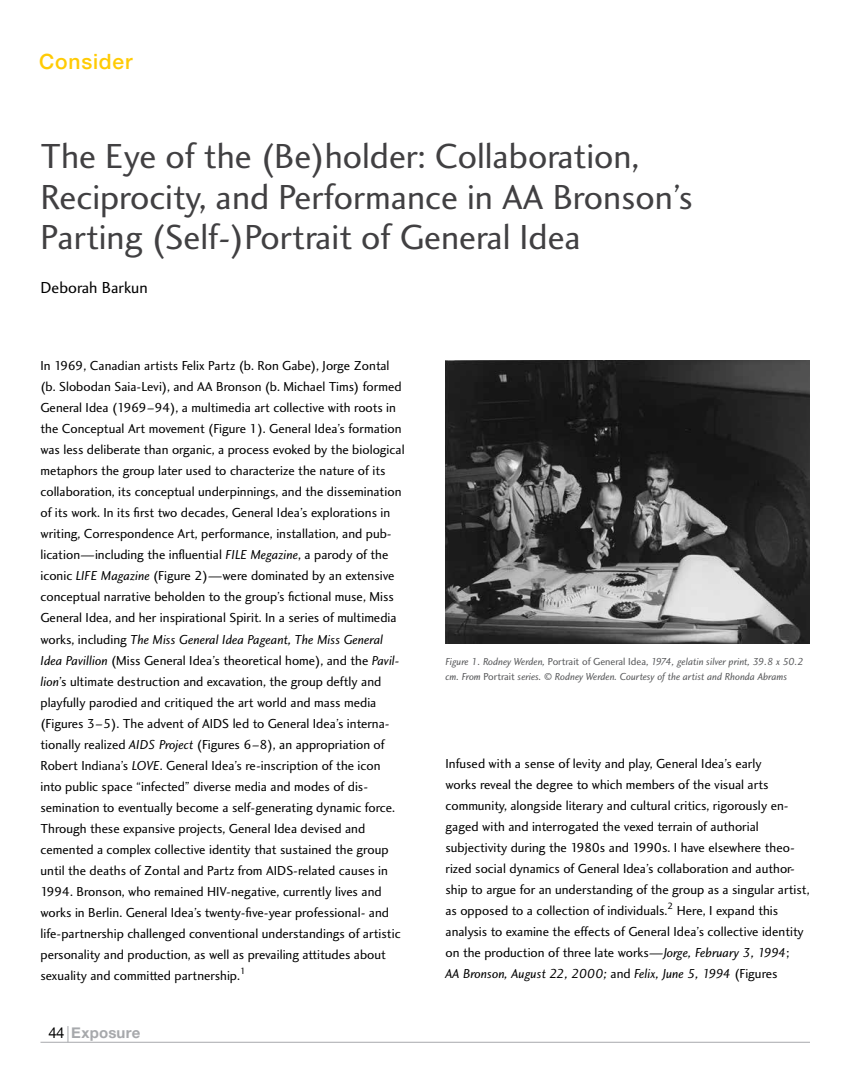
<style>
.page{position:relative;width:864px;height:1080px;background:#fff}
.page>*{position:absolute;margin:0;border:0;box-sizing:border-box;transform-origin:0 0}
.t1{font:36px/40.5px "Charlotte Sans Book Plain";color:#414042}
.t2{font:500 21px "Helvetica Neue";letter-spacing:.04em;color:#ffcb05}
.t3{font:16.5px "Charlotte Sans Book Plain";color:#000}
.t4{font:700 15px "Helvetica Neue";letter-spacing:.015em;color:#a7a9ac}
.t5{font:13.5px/21px "Charlotte Sans Book Plain";color:#000}
.t6{font:13.5px "Charlotte Sans Book Italic Plain";color:#000}
.t7{font:10.5px/15px "Charlotte Sans Book Italic Plain";color:#58595b}
.s1{font-family:"Charlotte Sans Book Italic Plain"}
.s2{font-family:"Charlotte Sans Book Plain"}
.s3{font-weight:400;color:#000}
</style>
<div class="page">
<hr style="left:40px;top:1042px;width:770px;height:1px;background:#a7a9ac">
<svg style="left:68px;top:1026px;width:1px;height:16px"></svg>
<img style="left:445px;top:361px;width:365px;height:282px">
<h2 class="t2" style="left:39px;top:45px;width:95px">Consider</h2>
<h1 class="t1" style="left:40px;top:136px;width:654px">The Eye of the (Be)holder: Collaboration,<br>Reciprocity, and Performance in AA Bronson’s<br>Parting (Self-)Portrait of General Idea</h1>
<p class="t3" style="left:40px;top:278px;width:109px">Deborah Barkun</p>
<p class="t5" style="left:40px;top:355px;width:366px">In 1969, Canadian artists Felix Partz (b. Ron Gabe), Jorge Zontal (b. Slobodan Saia-Levi), and AA Bronson (b. Michael Tims) formed General Idea (1969–94), a multimedia art collective with roots in the Conceptual Art movement (Figure 1). General Idea’s formation was less deliberate than organic, a process evoked by the biological metaphors the group later used to characterize the nature of its collaboration, its conceptual underpinnings, and the dissemination of its work. In its first two decades, General Idea’s explorations in writing, Correspondence Art, performance, installation, and pub&shy;lication—including the influential <span class="s1">FILE Megazine</span>, a parody of the iconic <span class="s1">LIFE Magazine</span> (Figure 2)—were dominated by an extensive conceptual narrative beholden to the group’s fictional muse, Miss General Idea, and her inspirational Spirit. In a series of multimedia</p>
<p class="t6" style="left:40px;top:631px;width:344px"><span class="s2">works, including</span> The Miss General Idea Pageant, The Miss General</p>
<p class="t5" style="left:40px;top:649px;width:362px"><span class="s1">Idea Pavillion</span> (Miss General Idea’s theoretical home), and the <span class="s1">Pavil&shy;lion</span>’s ultimate destruction and excavation, the group deftly and playfully parodied and critiqued the art world and mass media (Figures 3–5). The advent of AIDS led to General Idea’s interna&shy;tionally realized <span class="s1">AIDS Project</span> (Figures 6–8), an appropriation of Robert Indiana’s <span class="s1">LOVE</span>. General Idea’s re-inscription of the icon into public space “infected” diverse media and modes of dis&shy;semination to eventually become a self-generating dynamic force.<br>Through these expansive projects, General Idea devised and cemented a complex collective identity that sustained the group until the deaths of Zontal and Partz from AIDS-related causes in 1994. Bronson, who remained HIV-negative, currently lives and works in Berlin. General Idea’s twenty-five-year professional- and life-partnership challenged conventional understandings of artistic personality and production, as well as prevailing attitudes about sexuality and committed partnership.<sup>1</sup></p>
<p class="t4" style="left:49px;top:1021px;width:93px"><span class="s3">44</span> Exposure</p>
<p class="t7" style="left:446px;top:654px;width:360px">Figure 1. Rodney Werden, <span class="s2">Portrait of General Idea,</span> 1974, gelatin silver print, 39.8 x 50.2 cm. From <span class="s2">Portrait</span> series. © Rodney Werden. Courtesy of the artist and Rhonda Abrams</p>
<p class="t5" style="left:445px;top:752px;width:366px">Infused with a sense of levity and play, General Idea’s early<br>works reveal the degree to which members of the visual arts community, alongside literary and cultural critics, rigorously en&shy;gaged with and interrogated the vexed terrain of authorial subjectivity during the 1980s and 1990s. I have elsewhere theo&shy;rized social dynamics of General Idea’s collaboration and author&shy;ship to argue for an understanding of the group as a singular artist, as opposed to a collection of individuals.<sup>2</sup> Here, I expand this analysis to examine the effects of General Idea’s collective identity on the production of three late works—<span class="s1">Jorge, February 3, 1994</span>;</p>
<p class="t6" style="left:446px;top:965px;width:333px">AA Bronson, August 22, 2000; <span class="s2">and</span> Felix, June 5, 1994 <span class="s2">(Figures</span></p>
</div>
